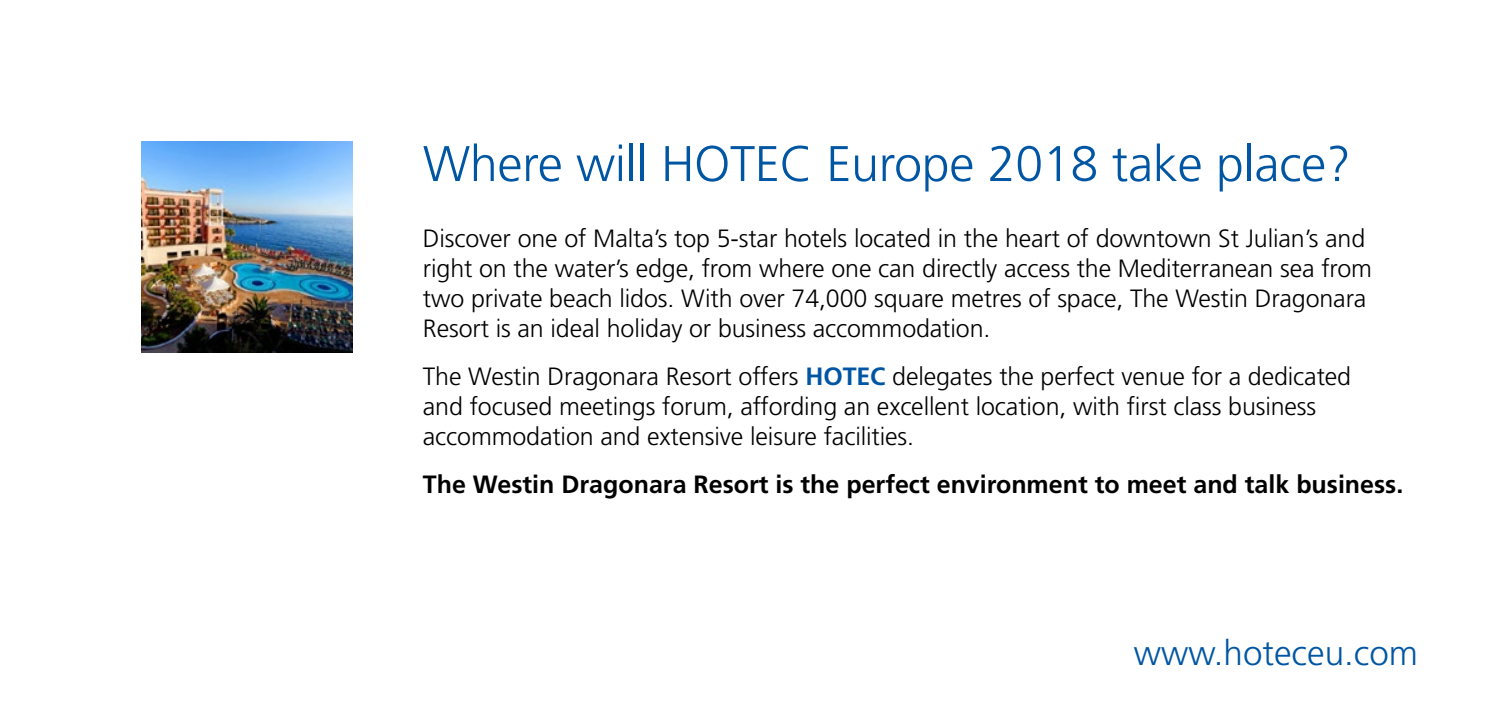
<style>
.page{position:relative;width:1489px;height:702px;background:#fff}
.page>*{position:absolute;margin:0;border:0;box-sizing:border-box;transform-origin:0 0}
.t1{font:300 50px "Frutiger";letter-spacing:-.005em;color:#0056a3}
.t2{font:300 35px "Frutiger";color:#0056a3}
.t3{font:300 25px/30px "Frutiger";letter-spacing:-.005em;color:#000}
.t4{font:700 25px "Frutiger";color:#000}
.s1{font-weight:700;color:#0056a3}
</style>
<div class="page">
<img style="left:142px;top:142px;width:210px;height:210px">
<h1 class="t1" style="left:423px;top:135px;width:929px">Where will HOTEC Europe 2018 take place?</h1>
<p class="t3" style="left:423px;top:223px;width:950px">Discover one of Malta’s top 5-star hotels located in the heart of downtown St Julian’s and right on the water’s edge, from where one can directly access the Mediterranean sea from two private beach lidos. With over 74,000 square metres of space, The Westin Dragonara Resort is an ideal holiday or business accommodation.</p>
<p class="t3" style="left:423px;top:361px;width:929px">The Westin Dragonara Resort offers <span class="s1">HOTEC</span> delegates the perfect venue for a dedicated and focused meetings forum, affording an excellent location, with first class business accommodation and extensive leisure facilities.</p>
<p class="t4" style="left:423px;top:469px;width:981px">The Westin Dragonara Resort is the perfect environment to meet and talk business.</p>
<h2 class="t2" style="left:1133px;top:633px;width:285px">www.hoteceu.com</h2>
</div>
